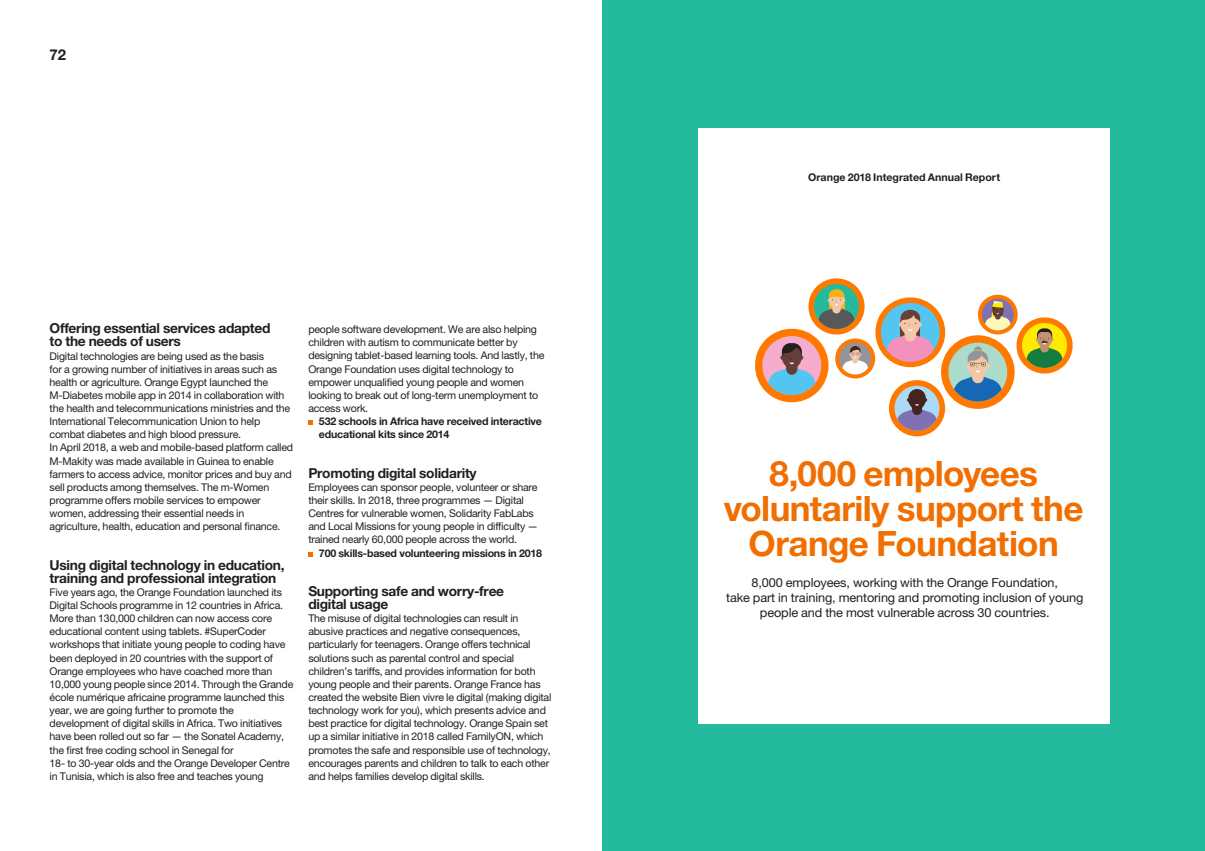
<style>
.page{position:relative;width:1205px;height:851px;background:#fff}
.page>*{position:absolute;margin:0;border:0;box-sizing:border-box;transform-origin:0 0}
.t1{font:700 35px/35px "Helvetica Neue LT Std";letter-spacing:-.015em;color:#f16e00;text-align:center}
.t2{font:700 15px "Helvetica Neue LT Std";color:#231f20}
.t3{font:700 13.75px/13.1px "Helvetica Neue LT Std";letter-spacing:-.02em;color:#231f20}
.t4{font:12.5px/15px "Helvetica Neue LT Std";letter-spacing:-.01em;color:#231f20;text-align:center}
.t5{font:10.62px/13.1px "Helvetica Neue LT Std";letter-spacing:-.02em;color:#231f20}
.t6{font:700 10.62px/13.1px "Helvetica Neue LT Std";letter-spacing:-.02em;color:#231f20}
.t7{font:700 10.62px "Helvetica Neue LT Std";color:#231f20}
</style>
<div class="page">
<div style="left:602px;top:0;width:603px;height:850px;background:#24bb9d"></div>
<div style="left:698px;top:128px;width:411px;height:595px;background:#fff"></div>
<svg style="left:308px;top:420px;width:5px;height:5px"></svg>
<svg style="left:308px;top:552px;width:5px;height:4px"></svg>
<div style="left:889px;top:380px;width:56px;height:56px;background:#ff7900;border-radius:50%"></div>
<svg style="left:755px;top:278px;width:318px;height:152px"></svg>
<h2 class="t2" style="left:50px;top:46px;width:18px">72</h2>
<h3 class="t3" style="left:50px;top:321px;width:222px">Offering essential services adapted to the needs of users</h3>
<p class="t5" style="left:50px;top:349px;width:245px">Digital technologies are being used as the basis<br>for a growing number of initiatives in areas such as health or agriculture. Orange Egypt launched the M-Diabetes mobile app in 2014 in collaboration with the health and telecommunications ministries and the International Telecommunication Union to help combat diabetes and high blood pressure.<br>In April 2018, a web and mobile-based platform called M-Makity was made available in Guinea to enable farmers to access advice, monitor prices and buy and sell products among themselves. The m-Women programme offers mobile services to empower women, addressing their essential needs in agriculture, health, education and personal finance.</p>
<h3 class="t3" style="left:50px;top:558px;width:236px">Using digital technology in education, training and professional integration</h3>
<p class="t5" style="left:50px;top:585px;width:245px">Five years ago, the Orange Foundation launched its Digital Schools programme in 12 countries in Africa.<br>More than 130,000 children can now access core educational content using tablets. #SuperCoder workshops that initiate young people to coding have been deployed in 20 countries with the support of Orange employees who have coached more than 10,000 young people since 2014. Through the Grande école numérique africaine programme launched this year, we are going further to promote the development of digital skills in Africa. Two initiatives have been rolled out so far — the Sonatel Academy, the first free coding school in Senegal for<br>18- to 30-year olds and the Orange Developer Centre in Tunisia, which is also free and teaches young</p>
<p class="t5" style="left:308px;top:323px;width:238px">people software development. We are also helping children with autism to communicate better by designing tablet-based learning tools. And lastly, the Orange Foundation uses digital technology to empower unqualified young people and women looking to break out of long-term unemployment to access work.</p>
<p class="t6" style="left:319px;top:414px;width:224px">532 schools in Africa have received interactive educational kits since 2014</p>
<h3 class="t3" style="left:308px;top:466px;width:170px">Promoting digital solidarity</h3>
<p class="t5" style="left:308px;top:480px;width:231px">Employees can sponsor people, volunteer or share their skills. In 2018, three programmes — Digital Centres for vulnerable women, Solidarity FabLabs and Local Missions for young people in difficulty — trained nearly 60,000 people across the world.</p>
<p class="t6" style="left:319px;top:546px;width:225px">700 skills-based volunteering missions in 2018</p>
<h3 class="t3" style="left:308px;top:584px;width:197px">Supporting safe and worry-free digital usage</h3>
<p class="t5" style="left:308px;top:611px;width:245px">The misuse of digital technologies can result in abusive practices and negative consequences, particularly for teenagers. Orange offers technical solutions such as parental control and special children’s tariffs, and provides information for both young people and their parents. Orange France has created the website Bien vivre le digital (making digital technology work for you), which presents advice and best practice for digital technology. Orange Spain set up a similar initiative in 2018 called FamilyON, which promotes the safe and responsible use of technology, encourages parents and children to talk to each other and helps families develop digital skills.</p>
<p class="t7" style="left:808px;top:171px;width:193px">Orange 2018 Integrated Annual Report</p>
<h4 class="t1" style="left:724px;top:455px;width:361px">8,000 employees voluntarily support the<br>Orange Foundation</h4>
<p class="t4" style="left:726px;top:574px;width:359px">8,000 employees, working with the Orange Foundation,<br>take part in training, mentoring and promoting inclusion of young people and the most vulnerable across 30 countries.</p>
</div>
